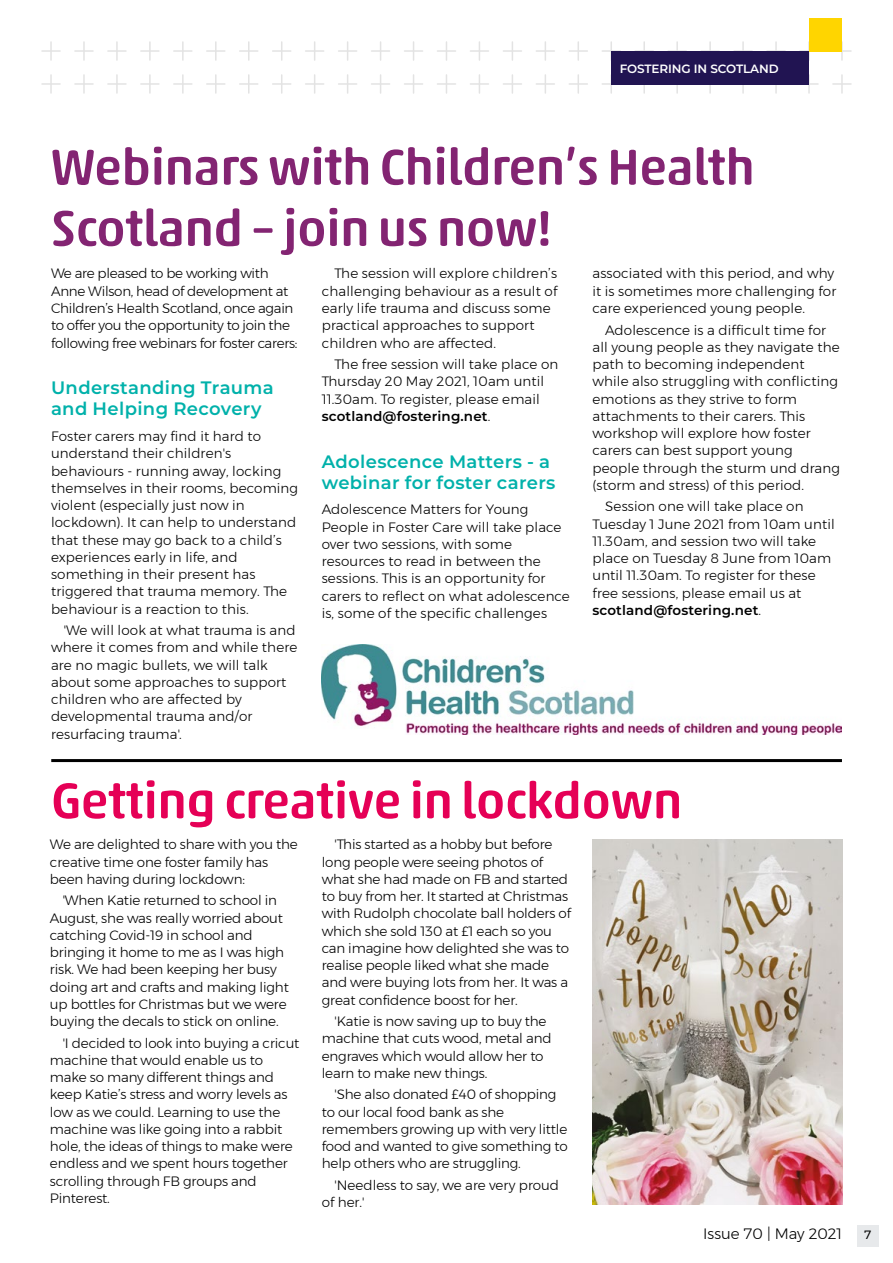
<style>
.page{position:relative;width:893px;height:1263px;background:#fff}
.page>*{position:absolute;margin:0;border:0;box-sizing:border-box;transform-origin:0 0}
.Body_copy{font:500 51px/61.2px "Akko Rounded Pro";letter-spacing:-.01em;color:#832472}
.Body_copy-2{font:500 51px "Akko Rounded Pro";letter-spacing:-.01em;color:#e50056}
.Sub_head{font:600 18px/21px "Montserrat";letter-spacing:.02em;color:#00b1aa}
.t1{font:300 15px "Montserrat";color:#000}
.Body_copy-3{font:300 13.5px/17.2px "Montserrat";letter-spacing:-.005em;color:#000}
.Tab_copy{font:600 12px "Montserrat";letter-spacing:-.01em;color:#fff}
.t2{font:12px "Montserrat";color:#000}
.s1{font-weight:600}
</style>
<div class="page">
<svg style="left:42px;top:42px;width:18px;height:18px"></svg>
<svg style="left:536px;top:42px;width:18px;height:18px"></svg>
<svg style="left:306px;top:42px;width:18px;height:18px"></svg>
<svg style="left:800px;top:42px;width:18px;height:18px"></svg>
<svg style="left:174px;top:42px;width:18px;height:18px"></svg>
<svg style="left:668px;top:42px;width:18px;height:9px"></svg>
<svg style="left:437px;top:42px;width:19px;height:18px"></svg>
<svg style="left:108px;top:42px;width:18px;height:18px"></svg>
<svg style="left:602px;top:42px;width:18px;height:18px"></svg>
<svg style="left:371px;top:42px;width:19px;height:18px"></svg>
<svg style="left:240px;top:42px;width:18px;height:18px"></svg>
<svg style="left:734px;top:42px;width:18px;height:9px"></svg>
<svg style="left:503px;top:42px;width:18px;height:18px"></svg>
<svg style="left:75px;top:42px;width:18px;height:18px"></svg>
<svg style="left:569px;top:42px;width:18px;height:18px"></svg>
<svg style="left:339px;top:42px;width:18px;height:18px"></svg>
<svg style="left:833px;top:42px;width:18px;height:18px"></svg>
<svg style="left:207px;top:42px;width:18px;height:18px"></svg>
<svg style="left:701px;top:42px;width:18px;height:9px"></svg>
<svg style="left:470px;top:42px;width:18px;height:18px"></svg>
<svg style="left:141px;top:42px;width:18px;height:18px"></svg>
<svg style="left:635px;top:42px;width:18px;height:9px"></svg>
<svg style="left:404px;top:42px;width:19px;height:18px"></svg>
<svg style="left:273px;top:42px;width:18px;height:18px"></svg>
<svg style="left:767px;top:42px;width:18px;height:9px"></svg>
<svg style="left:42px;top:75px;width:18px;height:18px"></svg>
<svg style="left:536px;top:75px;width:18px;height:18px"></svg>
<svg style="left:306px;top:75px;width:18px;height:18px"></svg>
<svg style="left:800px;top:75px;width:18px;height:18px"></svg>
<svg style="left:174px;top:75px;width:18px;height:18px"></svg>
<svg style="left:668px;top:84px;width:18px;height:9px"></svg>
<svg style="left:437px;top:75px;width:19px;height:18px"></svg>
<svg style="left:108px;top:75px;width:18px;height:18px"></svg>
<svg style="left:602px;top:75px;width:18px;height:18px"></svg>
<svg style="left:371px;top:75px;width:19px;height:18px"></svg>
<svg style="left:240px;top:75px;width:18px;height:18px"></svg>
<svg style="left:734px;top:84px;width:18px;height:9px"></svg>
<svg style="left:503px;top:75px;width:18px;height:18px"></svg>
<svg style="left:75px;top:75px;width:18px;height:18px"></svg>
<svg style="left:569px;top:75px;width:18px;height:18px"></svg>
<svg style="left:339px;top:75px;width:18px;height:18px"></svg>
<svg style="left:833px;top:75px;width:18px;height:18px"></svg>
<svg style="left:207px;top:75px;width:18px;height:18px"></svg>
<svg style="left:701px;top:84px;width:18px;height:9px"></svg>
<svg style="left:470px;top:75px;width:18px;height:18px"></svg>
<svg style="left:141px;top:75px;width:18px;height:18px"></svg>
<svg style="left:635px;top:84px;width:18px;height:9px"></svg>
<svg style="left:404px;top:75px;width:19px;height:18px"></svg>
<svg style="left:273px;top:75px;width:18px;height:18px"></svg>
<svg style="left:767px;top:84px;width:18px;height:9px"></svg>
<div style="left:857px;top:1225px;width:22px;height:21px;background:#e7e9eb"></div>
<div style="left:809px;top:18px;width:33px;height:33px;background:#ffd500"></div>
<div style="left:611px;top:51px;width:198px;height:33px;background:#211452"></div>
<img style="left:321px;top:645px;width:520px;height:89px">
<hr style="left:51px;top:759px;width:791px;height:3px;background:#000">
<img style="left:592px;top:839px;width:250px;height:365px">
<p class="Tab_copy" style="left:620px;top:61px;width:160px">FOSTERING IN SCOTLAND</p>
<p class="Body_copy" style="left:51px;top:136px;width:705px">Webinars with Children’s Health<br>Scotland – join us now!</p>
<p class="Body_copy-3" style="left:51px;top:265px;width:248px">We are pleased to be working with Anne Wilson, head of development at Children’s Health Scotland, once again to offer you the opportunity to join the following free webinars for foster carers:</p>
<p class="Sub_head" style="left:51px;top:377px;width:224px">Understanding Trauma and Helping Recovery</p>
<p class="Body_copy-3" style="left:51px;top:427px;width:249px">Foster carers may find it hard to understand their children's behaviours - running away, locking themselves in their rooms, becoming violent (especially just now in lockdown). It can help to understand that these may go back to a child’s experiences early in life, and something in their present has triggered that trauma memory. The behaviour is a reaction to this.</p>
<p class="Body_copy-3" style="left:51px;top:621px;width:248px;text-indent:13px">'We will look at what trauma is and where it comes from and while there are no magic bullets, we will talk about some approaches to support children who are affected by developmental trauma and/or resurfacing trauma'.</p>
<p class="Body_copy-3" style="left:322px;top:265px;width:237px;text-indent:13px">The session will explore children’s challenging behaviour as a result of early life trauma and discuss some practical approaches to support children who are affected.</p>
<p class="Body_copy-3" style="left:322px;top:355px;width:238px;text-indent:13px">The free session will take place on<br>Thursday 20 May 2021, 10am until<br>11.30am. To register, please email <span class="s1">scotland@fostering.net</span>.</p>
<p class="Sub_head" style="left:322px;top:450px;width:235px">Adolescence Matters - a webinar for foster carers</p>
<p class="Body_copy-3" style="left:322px;top:501px;width:250px">Adolescence Matters for Young People in Foster Care will take place over two sessions, with some resources to read in between the sessions. This is an opportunity for carers to reflect on what adolescence is, some of the specific challenges</p>
<p class="Body_copy-3" style="left:592px;top:265px;width:245px">associated with this period, and why it is sometimes more challenging for care experienced young people.</p>
<p class="Body_copy-3" style="left:592px;top:321px;width:249px;text-indent:13px">Adolescence is a difficult time for all young people as they navigate the path to becoming independent while also struggling with conflicting emotions as they strive to form attachments to their carers. This workshop will explore how foster carers can best support young people through the sturm und drang (storm and stress) of this period.</p>
<p class="Body_copy-3" style="left:592px;top:498px;width:244px;text-indent:13px">Session one will take place on<br>Tuesday 1 June 2021 from 10am until<br>11.30am, and session two will take place on Tuesday 8 June from 10am until 11.30am. To register for these free sessions, please email us at <span class="s1">scotland@fostering.net</span>.</p>
<p class="Body_copy-2" style="left:51px;top:769px;width:633px">Getting creative in lockdown</p>
<p class="Body_copy-3" style="left:322px;top:836px;width:251px;text-indent:13px">'This started as a hobby but before long people were seeing photos of what she had made on FB and started to buy from her. It started at Christmas with Rudolph chocolate ball holders of which she sold 130 at £1 each so you can imagine how delighted she was to realise people liked what she made and were buying lots from her. It was a great confidence boost for her.</p>
<p class="Body_copy-3" style="left:322px;top:1012px;width:231px;text-indent:13px">'Katie is now saving up to buy the machine that cuts wood, metal and engraves which would allow her to learn to make new things.</p>
<p class="Body_copy-3" style="left:322px;top:1086px;width:247px;text-indent:13px">'She also donated £40 of shopping to our local food bank as she remembers growing up with very little food and wanted to give something to help others who are struggling.</p>
<p class="Body_copy-3" style="left:322px;top:1176px;width:239px;text-indent:13px">'Needless to say, we are very proud of her.'</p>
<p class="Body_copy-3" style="left:50px;top:836px;width:249px">We are delighted to share with you the creative time one foster family has been having during lockdown:</p>
<p class="Body_copy-3" style="left:50px;top:892px;width:240px;text-indent:13px">'When Katie returned to school in August, she was really worried about catching Covid-19 in school and bringing it home to me as I was high risk. We had been keeping her busy doing art and crafts and making light up bottles for Christmas but we were buying the decals to stick on online.</p>
<p class="Body_copy-3" style="left:50px;top:1034px;width:251px;text-indent:13px">'I decided to look into buying a cricut machine that would enable us to make so many different things and keep Katie’s stress and worry levels as low as we could. Learning to use the machine was like going into a rabbit hole, the ideas of things to make were endless and we spent hours together scrolling through FB groups and<br>Pinterest.</p>
<p class="t1" style="left:703px;top:1223px;width:140px">Issue 70 | May 2021</p>
<p class="t2" style="left:864px;top:1226px;width:8px">7</p>
</div>
